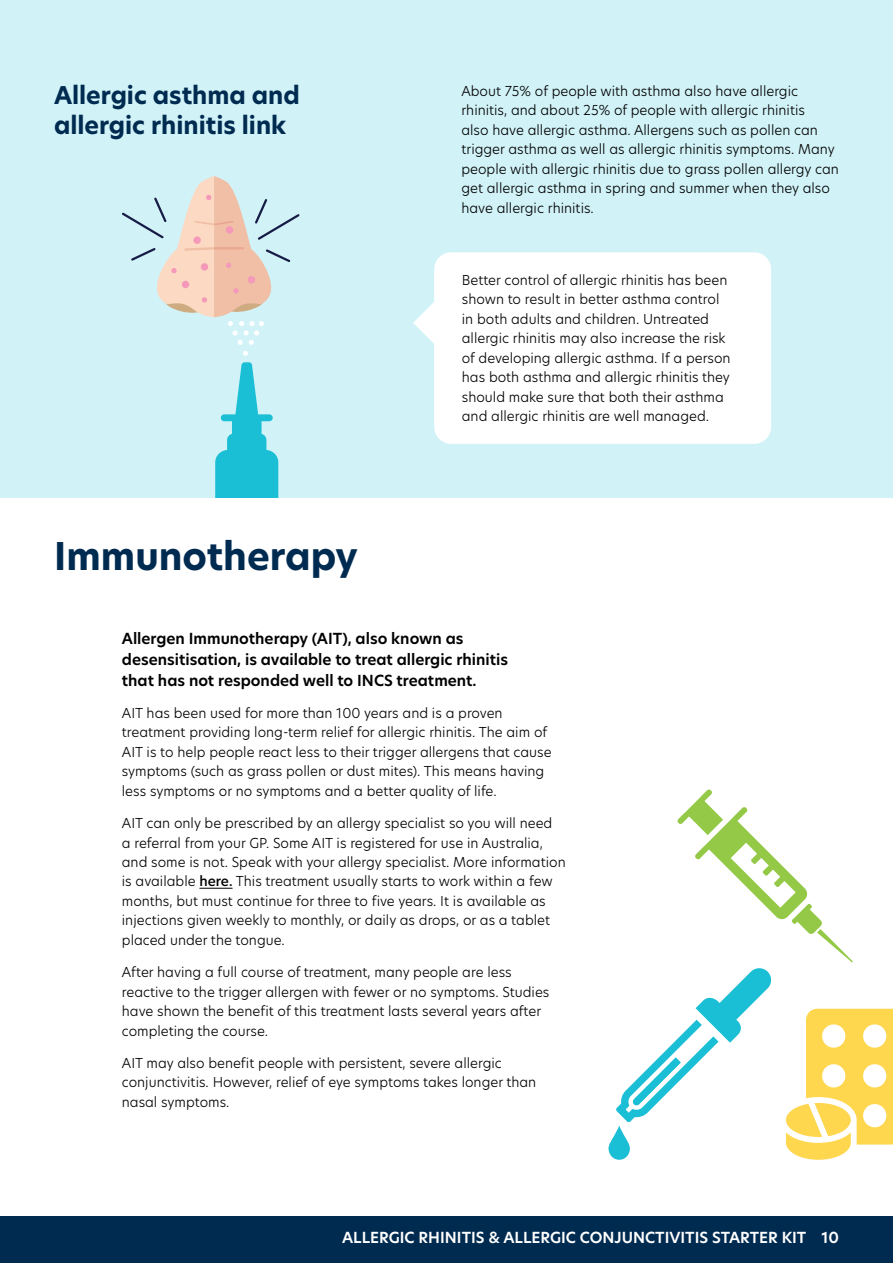
<style>
.page{position:relative;width:893px;height:1263px;background:#fff}
.page>*{position:absolute;margin:0;border:0;box-sizing:border-box;transform-origin:0 0}
.t1{font:700 37.5px "New Hero";color:#002b51}
.t2{font:700 24px/30px "New Hero";color:#002b51}
.t3{font:600 15px/21px "New Hero";color:#000}
.t4{font:600 15px "New Hero";color:#fff}
.t5{font:300 13.5px/19.5px "New Hero";color:#000}
.s1{font-weight:500}
</style>
<div class="page">
<div style="left:0;top:1216px;width:893px;height:47px;background:#002b51"></div>
<hr style="left:199px;top:888px;width:34px;height:1px;background:#000">
<div style="left:0;top:0;width:893px;height:498px;background:#d1f2f7"></div>
<svg style="left:215px;top:362px;width:63px;height:136px"></svg>
<div style="left:434px;top:252px;width:337px;height:192px;background:#fff;border-radius:17px"></div>
<svg style="left:413px;top:302px;width:21px;height:42px"></svg>
<svg style="left:608px;top:789px;width:285px;height:371px"></svg>
<svg style="left:243px;top:351px;width:5px;height:5px"></svg>
<svg style="left:122px;top:176px;width:178px;height:169px"></svg>
<h2 class="t2" style="left:54px;top:80px;width:247px">Allergic asthma and allergic rhinitis link</h2>
<p class="t5" style="left:461px;top:81px;width:379px">About 75% of people with asthma also have allergic rhinitis, and about 25% of people with allergic rhinitis<br>also have allergic asthma. Allergens such as pollen can trigger asthma as well as allergic rhinitis symptoms. Many people with allergic rhinitis due to grass pollen allergy can get allergic asthma in spring and summer when they also have allergic rhinitis.</p>
<h1 class="t1" style="left:54px;top:531px;width:305px">Immunotherapy</h1>
<p class="t5" style="left:462px;top:269px;width:270px">Better control of allergic rhinitis has been shown to result in better asthma control in both adults and children. Untreated allergic rhinitis may also increase the risk of developing allergic asthma. If a person has both asthma and allergic rhinitis they should make sure that both their asthma and allergic rhinitis are well managed.</p>
<p class="t3" style="left:122px;top:627px;width:388px">Allergen Immunotherapy (AIT), also known as desensitisation, is available to treat allergic rhinitis that has not responded well to INCS treatment.</p>
<p class="t5" style="left:122px;top:703px;width:431px">AIT has been used for more than 100 years and is a proven treatment providing long-term relief for allergic rhinitis. The aim of AIT is to help people react less to their trigger allergens that cause symptoms (such as grass pollen or dust mites). This means having less symptoms or no symptoms and a better quality of life.</p>
<p class="t5" style="left:122px;top:813px;width:445px">AIT can only be prescribed by an allergy specialist so you will need<br>a referral from your GP. Some AIT is registered for use in Australia, and some is not. Speak with your allergy specialist. More information is available <span class="s1">here.</span> This treatment usually starts to work within a few months, but must continue for three to five years. It is available as injections given weekly to monthly, or daily as drops, or as a tablet placed under the tongue.</p>
<p class="t5" style="left:122px;top:962px;width:429px">After having a full course of treatment, many people are less reactive to the trigger allergen with fewer or no symptoms. Studies have shown the benefit of this treatment lasts several years after completing the course.</p>
<p class="t5" style="left:122px;top:1053px;width:416px">AIT may also benefit people with persistent, severe allergic conjunctivitis. However, relief of eye symptoms takes longer than nasal symptoms.</p>
<p class="t4" style="left:342px;top:1227px;width:498px">ALLERGIC RHINITIS &amp; ALLERGIC CONJUNCTIVITIS STARTER KIT 10</p>
</div>
